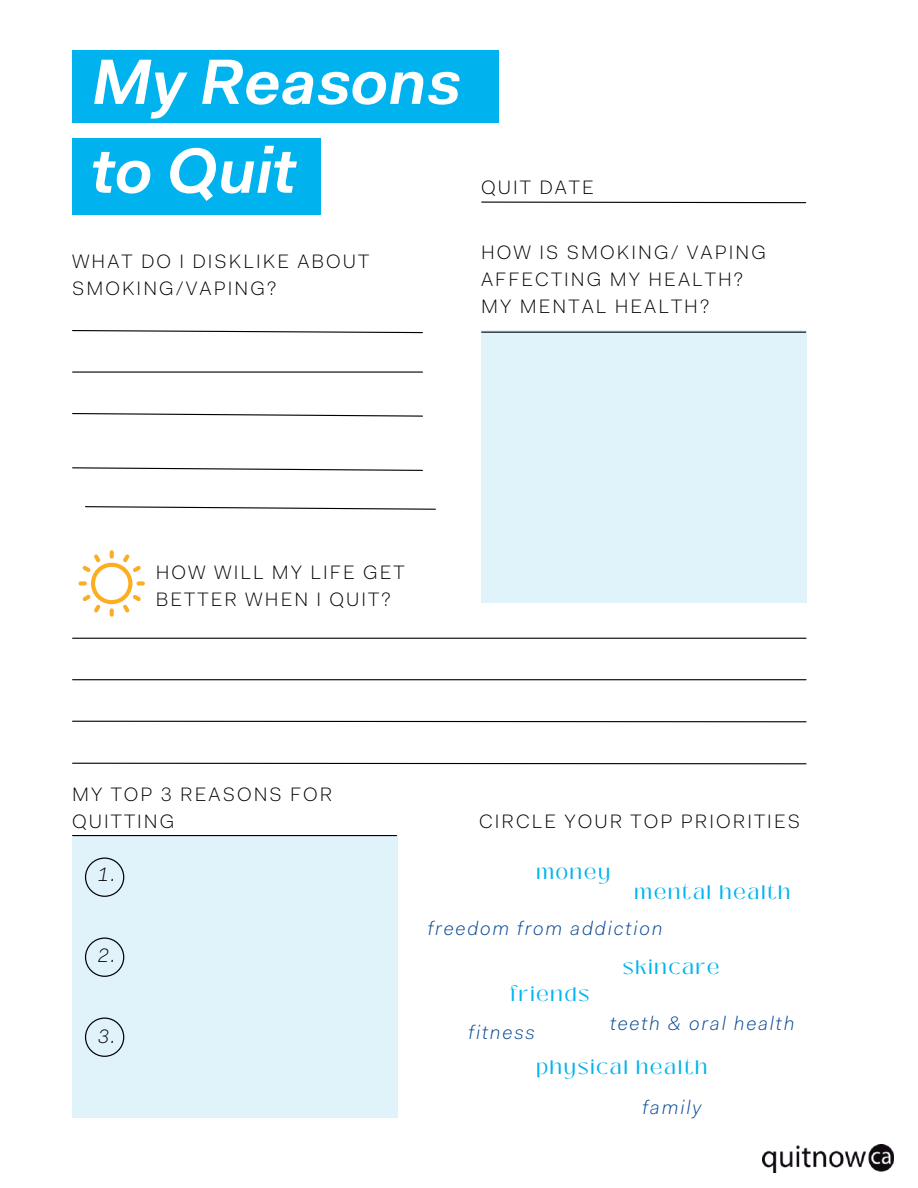
<style>
.page{position:relative;width:918px;height:1188px;background:#fff}
.page>*{position:absolute;margin:0;border:0;box-sizing:border-box;transform-origin:0 0}
.t1{font:italic 600 64.2px/88.8px "Fakt Pro";color:#fff}
.t2{font:300 19.5px/27px "Fakt Pro";letter-spacing:.105em;color:#000}
.t3{font:italic 300 19.5px "Fakt Pro";letter-spacing:.095em;color:#054691}
.t4{font:19.5px "Black Mango";letter-spacing:.095em;color:#00b3ee}
.t5{font:italic 300 19.5px "Fakt Pro";color:#000}
</style>
<div class="page">
<svg style="left:72px;top:330px;width:351px;height:4px"></svg>
<svg style="left:481px;top:201px;width:326px;height:3px"></svg>
<hr style="left:73px;top:371px;width:349px;height:2px;background:#000">
<svg style="left:72px;top:413px;width:351px;height:4px"></svg>
<hr style="left:73px;top:638px;width:733px;height:1px;background:#000">
<hr style="left:73px;top:679px;width:733px;height:1px;background:#000">
<svg style="left:72px;top:720px;width:735px;height:3px"></svg>
<svg style="left:72px;top:762px;width:735px;height:3px"></svg>
<div style="left:72px;top:51px;width:426px;height:72px;background:#00b3ee"></div>
<div style="left:72px;top:138px;width:249px;height:76px;background:#00b3ee"></div>
<div style="left:72px;top:835px;width:325px;height:282px;background:#e0f3fa"></div>
<hr style="left:73px;top:835px;width:324px;height:1px;background:#000">
<div style="left:481px;top:330px;width:325px;height:272px;background:#e0f3fa"></div>
<hr style="left:482px;top:332px;width:324px;height:1px;background:#000">
<svg style="left:72px;top:467px;width:351px;height:4px"></svg>
<svg style="left:85px;top:506px;width:351px;height:4px"></svg>
<div style="left:79px;top:581px;width:8px;height:5px;background:#fbae21;border-radius:2px"></div>
<div style="left:137px;top:581px;width:8px;height:5px;background:#fbae21;border-radius:2px"></div>
<svg style="left:82px;top:550px;width:59px;height:67px"></svg>
<img style="left:763px;top:1145px;width:130px;height:28px">
<svg style="left:85px;top:858px;width:39px;height:39px"></svg>
<svg style="left:85px;top:938px;width:39px;height:39px"></svg>
<svg style="left:85px;top:1018px;width:39px;height:39px"></svg>
<h1 class="t1" style="left:92px;top:44px;width:371px">My Reasons to Quit</h1>
<p class="t2" style="left:72px;top:249px;width:299px">WHAT DO I DISKLIKE ABOUT<br>SMOKING/VAPING?</p>
<p class="t2" style="left:481px;top:176px;width:114px">QUIT DATE</p>
<p class="t2" style="left:481px;top:240px;width:286px">HOW IS SMOKING/ VAPING<br>AFFECTING MY HEALTH?<br>MY MENTAL HEALTH?</p>
<p class="t2" style="left:156px;top:561px;width:250px">HOW WILL MY LIFE GET<br>BETTER WHEN I QUIT?</p>
<p class="t2" style="left:72px;top:783px;width:262px">MY TOP 3 REASONS FOR<br>QUITTING</p>
<p class="t5" style="left:98px;top:867px;width:19px">1.</p>
<p class="t2" style="left:479px;top:810px;width:323px">CIRCLE YOUR TOP PRIORITIES</p>
<p class="t4" style="left:536px;top:858px;width:75px">money</p>
<p class="t4" style="left:635px;top:877px;width:157px">mental health</p>
<p class="t5" style="left:98px;top:948px;width:19px">2.</p>
<p class="t5" style="left:98px;top:1029px;width:19px">3.</p>
<p class="t3" style="left:428px;top:921px;width:236px">freedom from addiction</p>
<p class="t4" style="left:510px;top:980px;width:81px">friends</p>
<p class="t4" style="left:623px;top:953px;width:98px">skincare</p>
<p class="t3" style="left:610px;top:1015px;width:186px">teeth &amp; oral health</p>
<p class="t4" style="left:536px;top:1053px;width:172px">physical health</p>
<p class="t3" style="left:469px;top:1025px;width:67px">fitness</p>
<p class="t3" style="left:643px;top:1100px;width:60px">family</p>
</div>
